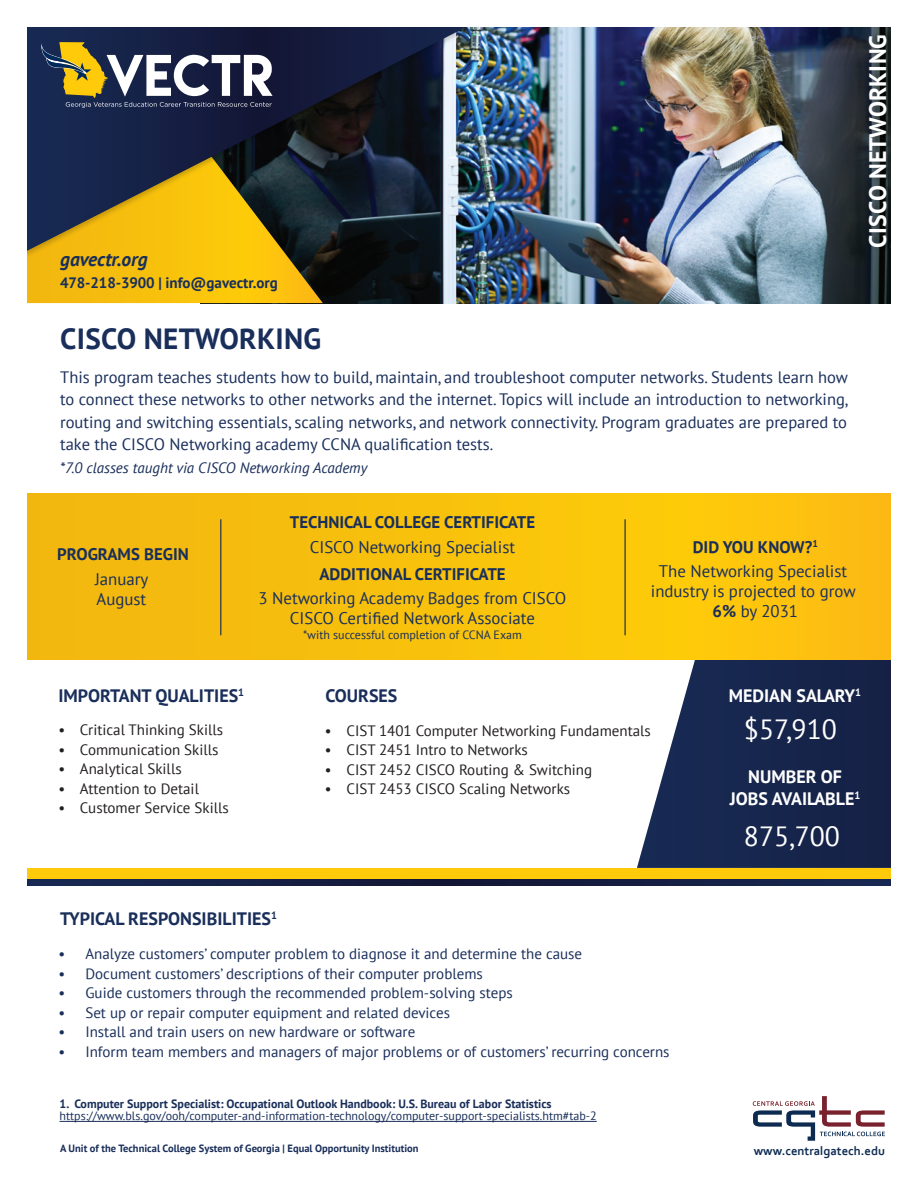
<style>
.page{position:relative;width:918px;height:1188px;background:#fff}
.page>*{position:absolute;margin:0;border:0;box-sizing:border-box;transform-origin:0 0}
.t1{font:700 29.1px "PT Sans";letter-spacing:.01em;color:#192e5a}
.t2{font:27.75px "PT Sans";color:#fff}
.t3{font:700 23.85px "PT Sans";letter-spacing:.01em;color:#fff}
.t4{font:italic 700 19.5px "PT Sans";color:#192e5a}
.t5{font:700 18px "PT Sans";color:#192e5a}
.t6{font:700 18px/21.6px "PT Sans";color:#fff;text-align:center}
.t7{font:16.8px/20.1px "PT Sans";color:#192e5a;text-align:center}
.t8{font:700 16.8px "PT Sans";color:#192e5a}
.t9{font:16.5px/22.5px "PT Sans";color:#192e5a;text-align:justify}
.t10{font:15px "PT Sans";color:#192e5a}
.t11{font:15px "PT Sans";color:#231f20}
.t12{font:italic 15px "PT Sans";color:#192e5a}
.t13{font:700 15px "PT Sans";letter-spacing:-.005em;color:#192e5a}
.t14{font:700 12.6px "Corbel";color:#0d2b51}
.t15{font:12px "PT Sans";color:#192e5a}
.t16{font:700 12px "PT Sans";color:#192e5a}
.t17{font:700 10.5px "PT Sans";color:#192e5a}
.s1{font-weight:700}
</style>
<div class="page">
<svg style="left:637px;top:660px;width:254px;height:208px;background:#313e60"></svg>
<img style="left:323px;top:27px;width:496px;height:276px">
<svg style="left:819px;top:27px;width:72px;height:276px;background:#2a323a"></svg>
<svg style="left:27px;top:261px;width:296px;height:42px;background:#ebb60d"></svg>
<img style="left:27px;top:27px;width:487px;height:234px">
<svg style="left:27px;top:27px;width:439px;height:224px;background:#3d3f37"></svg>
<div style="left:27px;top:493px;width:864px;height:167px;background:#f9c00d"></div>
<div style="left:27px;top:868px;width:864px;height:12px;background:#feca0a"></div>
<svg style="left:41px;top:42px;width:232px;height:66px"></svg>
<hr style="left:60px;top:1121px;width:537px;height:1px;background:#192e5a">
<svg style="left:27px;top:880px;width:864px;height:5px;background:#151f44"></svg>
<hr style="left:220px;top:519px;width:1px;height:116px;background:#fff">
<hr style="left:625px;top:519px;width:1px;height:116px;background:#fff">
<img style="left:865px;top:27px;width:26px;height:227px">
<svg style="left:753px;top:1096px;width:132px;height:45px"></svg>
<h3 class="t4" style="left:60px;top:246px;width:89px">gavectr.org</h3>
<p class="t13" style="left:60px;top:273px;width:219px">478-218-3900 | info@gavectr.org</p>
<h1 class="t1" style="left:60px;top:319px;width:263px">CISCO NETWORKING</h1>
<p class="t9" style="left:60px;top:365px;width:789px">This program teaches students how to build, maintain, and troubleshoot computer networks. Students learn how to connect these networks to other networks and the internet. Topics will include an introduction to networking, routing and switching essentials, scaling networks, and network connectivity. Program graduates are prepared to take the CISCO Networking academy CCNA qualification tests.</p>
<p class="t12" style="left:60px;top:458px;width:309px">*7.0 classes taught via CISCO Networking Academy</p>
<h3 class="t3" style="left:862px;top:248px;width:215px;rotate:-90deg">CISCO NETWORKING</h3>
<p class="t8" style="left:57px;top:543px;width:133px">PROGRAMS BEGIN</p>
<p class="t7" style="left:95px;top:568px;width:55px;text-align:left">January<br>August</p>
<p class="t8" style="left:290px;top:511px;width:247px">TECHNICAL COLLEGE CERTIFICATE</p>
<p class="t7" style="left:310px;top:536px;width:207px">CISCO Networking Specialist</p>
<p class="t8" style="left:319px;top:563px;width:188px">ADDITIONAL CERTIFICATE</p>
<p class="t7" style="left:259px;top:588px;width:309px">3 Networking Academy Badges from CISCO<br>CISCO Certified Network Associate</p>
<p class="t15" style="left:303px;top:627px;width:220px">*with successful completion of CCNA Exam</p>
<p class="t8" style="left:693px;top:536px;width:127px">DID YOU KNOW?<sup>1</sup></p>
<p class="t7" style="left:651px;top:561px;width:206px">The Networking Specialist industry is projected to grow<br><span class="s1">6%</span> by 2031</p>
<p class="t5" style="left:58px;top:684px;width:187px">IMPORTANT QUALITIES<sup>1</sup></p>
<p class="t5" style="left:325px;top:684px;width:74px">COURSES</p>
<p class="t6" style="left:729px;top:684px;width:134px">MEDIAN SALARY<sup>1</sup></p>
<p class="t11" style="left:58px;top:720px;width:166px">• Critical Thinking Skills</p>
<p class="t11" style="left:58px;top:740px;width:162px">• Communication Skills</p>
<p class="t11" style="left:58px;top:759px;width:125px">• Analytical Skills</p>
<p class="t11" style="left:58px;top:779px;width:142px">• Attention to Detail</p>
<p class="t11" style="left:58px;top:798px;width:172px">• Customer Service Skills</p>
<p class="t11" style="left:325px;top:721px;width:328px">• CIST 1401 Computer Networking Fundamentals</p>
<p class="t11" style="left:325px;top:740px;width:204px">• CIST 2451 Intro to Networks</p>
<p class="t11" style="left:325px;top:760px;width:269px">• CIST 2452 CISCO Routing &amp; Switching</p>
<p class="t11" style="left:325px;top:779px;width:247px">• CIST 2453 CISCO Scaling Networks</p>
<h2 class="t2" style="left:744px;top:712px;width:95px">$57,910</h2>
<p class="t6" style="left:730px;top:766px;width:132px">NUMBER OF<br>JOBS AVAILABLE<sup>1</sup></p>
<h2 class="t2" style="left:744px;top:819px;width:98px">875,700</h2>
<p class="t5" style="left:60px;top:907px;width:218px">TYPICAL RESPONSIBILITIES<sup>1</sup></p>
<p class="t10" style="left:58px;top:944px;width:525px">• Analyze customers’ computer problem to diagnose it and determine the cause</p>
<p class="t10" style="left:58px;top:964px;width:426px">• Document customers’ descriptions of their computer problems</p>
<p class="t10" style="left:58px;top:983px;width:456px">• Guide customers through the recommended problem-solving steps</p>
<p class="t10" style="left:58px;top:1003px;width:393px">• Set up or repair computer equipment and related devices</p>
<p class="t10" style="left:58px;top:1022px;width:358px">• Install and train users on new hardware or software</p>
<p class="t10" style="left:58px;top:1042px;width:613px">• Inform team members and managers of major problems or of customers’ recurring concerns</p>
<p class="t16" style="left:60px;top:1096px;width:494px">1. Computer Support Specialist: Occupational Outlook Handbook: U.S. Bureau of Labor Statistics</p>
<p class="t15" style="left:60px;top:1109px;width:539px">https://www.bls.gov/ooh/computer-and-information-technology/computer-support-specialists.htm#tab-2</p>
<p class="t17" style="left:60px;top:1141px;width:360px">A Unit of the Technical College System of Georgia | Equal Opportunity Institution</p>
<p class="t14" style="left:754px;top:1143px;width:133px">www.centralgatech.edu</p>
</div>
